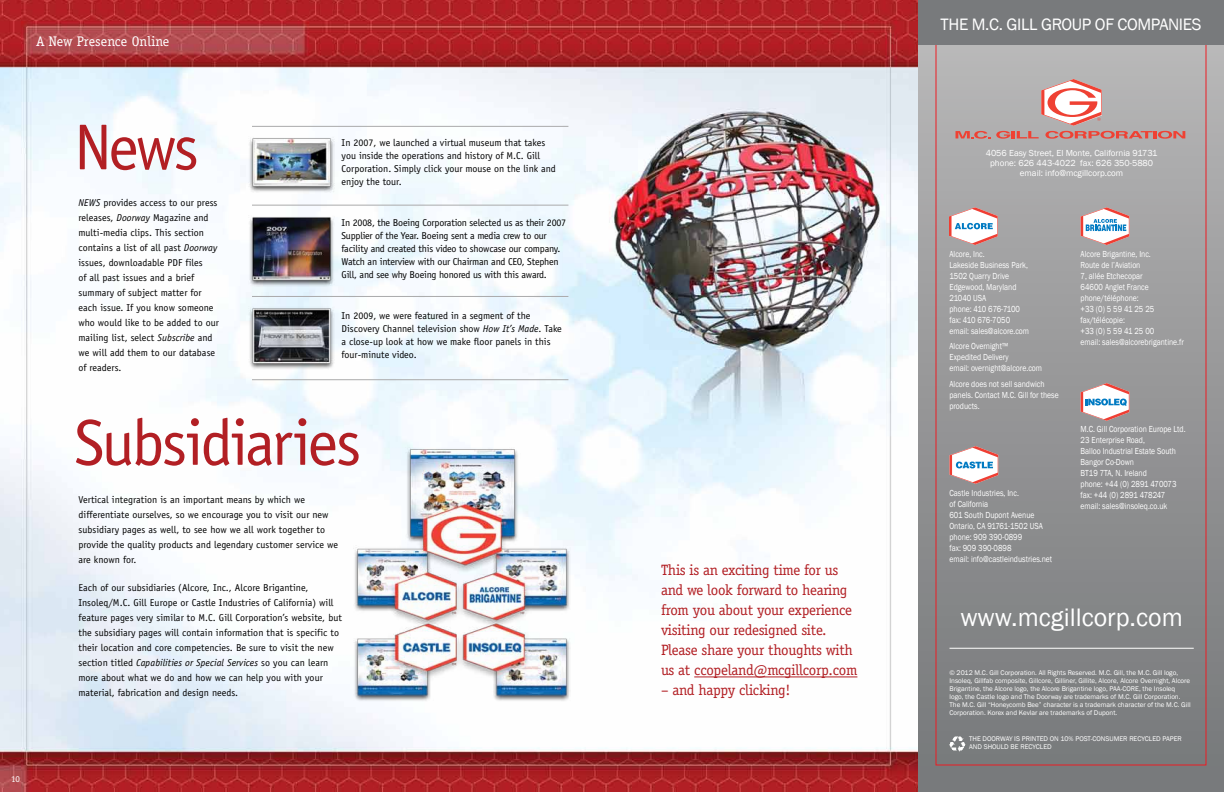
<style>
.page{position:relative;width:1224px;height:792px;background:#fff}
.page>*{position:absolute;margin:0;border:0;box-sizing:border-box;transform-origin:0 0}
.t1{font:65px "Officina Sans";letter-spacing:-.04em;color:#b21f24}
.t2{font:26px "Franklin Gothic";color:#fff}
.t3{font:17px "Franklin Gothic";letter-spacing:-.02em;color:#fff}
.t4{font:15px/20px "Officina Serif";letter-spacing:-.02em;color:#b21f24}
.t5{font:14px "Officina Serif";letter-spacing:.005em;color:#fff}
.t6{font:10px/15px "Officina Sans";letter-spacing:.005em;color:#000}
.t7{font:10px/13px "Officina Sans";letter-spacing:-.02em;color:#000}
.t8{font:9px/11px "Franklin Gothic";color:#fff;scale:.85 1}
.t9{font:9px/10px "Franklin Gothic";color:#fff;text-align:center}
.t10{font:9px "Officina Serif";color:#fff}
.t11{font:7px/8px "Franklin Gothic";color:#fff}
.s1{font-style:italic}
</style>
<div class="page">
<img style="left:0;top:0;width:918px;height:792px">
<svg style="left:918px;top:45px;width:306px;height:747px;background:#8f8f91"></svg>
<svg style="left:936px;top:45px;width:270px;height:720px;background:#959495"></svg>
<div style="left:918px;top:0;width:306px;height:45px;background:#787a7c"></div>
<svg style="left:950px;top:207px;width:48px;height:38px"></svg>
<svg style="left:950px;top:446px;width:48px;height:38px"></svg>
<svg style="left:1081px;top:207px;width:48px;height:38px"></svg>
<svg style="left:1081px;top:383px;width:48px;height:38px"></svg>
<svg style="left:956px;top:131px;width:34px;height:8px"></svg>
<svg style="left:996px;top:79px;width:189px;height:60px;background:#c3abaa"></svg>
<hr style="left:950px;top:648px;width:244px;height:1px;background:#fff">
<img style="left:950px;top:736px;width:16px;height:15px">
<hr style="left:694px;top:677px;width:163px;height:1px;background:#b21f24">
<img style="left:248px;top:137px;width:86px;height:56px">
<img style="left:248px;top:215px;width:86px;height:71px">
<img style="left:248px;top:307px;width:86px;height:63px">
<img style="left:354px;top:447px;width:217px;height:254px">
<hr style="left:252px;top:126px;width:316px;height:1px;background:#aaaaab">
<hr style="left:252px;top:205px;width:316px;height:1px;background:#aaaaab">
<hr style="left:252px;top:296px;width:316px;height:1px;background:#aaaaab">
<hr style="left:252px;top:379px;width:316px;height:1px;background:#aaaaab">
<h3 class="t5" style="left:36px;top:36px;width:135px">A New Presence Online</h3>
<p class="t10" style="left:11px;top:775px;width:10px">10</p>
<h1 class="t1" style="left:74px;top:122px;width:126px">News</h1>
<p class="t6" style="left:78px;top:196px;width:142px"><span class="s1">NEWS</span> provides access to our press releases, <span class="s1">Doorway</span> Magazine and multi-media clips. This section contains a list of all past <span class="s1">Doorway </span>issues, downloadable PDF files<br>of all past issues and a brief summary of subject matter for each issue. If you know someone who would like to be added to our mailing list, select <span class="s1">Subscribe</span> and we will add them to our database of readers.</p>
<p class="t6" style="left:342px;top:137px;width:216px;line-height:13px">In 2007, we launched a virtual museum that takes you inside the operations and history of M.C. Gill Corporation. Simply click your mouse on the link and enjoy the tour.</p>
<p class="t7" style="left:342px;top:217px;width:226px">In 2008, the Boeing Corporation selected us as their 2007<br>Supplier of the Year. Boeing sent a media crew to our facility and created this video to showcase our company.<br>Watch an interview with our Chairman and CEO, Stephen Gill, and see why Boeing honored us with this award.</p>
<p class="t6" style="left:342px;top:310px;width:222px;line-height:13px">In 2009, we were featured in a segment of the Discovery Channel television show <span class="s1">How It’s Made</span>. Take a close-up look at how we make floor panels in this four-minute video.</p>
<h1 class="t1" style="left:74px;top:418px;width:288px">Subsidiaries</h1>
<p class="t6" style="left:78px;top:493px;width:261px">Vertical integration is an important means by which we differentiate ourselves, so we encourage you to visit our new subsidiary pages as well, to see how we all work together to provide the quality products and legendary customer service we are known for.</p>
<p class="t6" style="left:78px;top:581px;width:265px">Each of our subsidiaries (Alcore, Inc., Alcore Brigantine, Insoleq/M.C. Gill Europe or Castle Industries of California) will feature pages very similar to M.C. Gill Corporation’s website, but the subsidiary pages will contain information that is specific to their location and core competencies. Be sure to visit the new section titled <span class="s1">Capabilities or Special Services</span> so you can learn more about what we do and how we can help you with your material, fabrication and design needs.</p>
<h3 class="t4" style="left:661px;top:562px;width:198px">This is an exciting time for us and we look forward to hearing from you about your experience visiting our redesigned site.<br>Please share your thoughts with us at ccopeland@mcgillcorp.com</h3>
<h3 class="t4" style="left:661px;top:682px;width:131px">– and happy clicking!</h3>
<h3 class="t3" style="left:941px;top:17px;width:263px">THE M.C. GILL GROUP OF COMPANIES</h3>
<p class="t9" style="left:986px;top:148px;width:173px">4056 Easy Street, El Monte, California 91731 phone: 626 443-4022 fax: 626 350-5880 email: info@mcgillcorp.com</p>
<p class="t8" style="left:950px;top:249px;width:95px">Alcore, Inc.<br>Lakeside Business Park,<br>1502 Quarry Drive<br>Edgewood, Maryland<br>21040 USA<br>phone: 410 676-7100 fax: 410 676-7050 email: sales@alcore.com</p>
<p class="t8" style="left:950px;top:341px;width:110px">Alcore Overnight™<br>Expedited Delivery<br>email: overnight@alcore.com</p>
<p class="t8" style="left:950px;top:379px;width:130px">Alcore does not sell sandwich panels. Contact M.C. Gill for these products.</p>
<p class="t8" style="left:950px;top:488px;width:122px">Castle Industries, Inc.<br>of California<br>601 South Dupont Avenue<br>Ontario, CA 91761-1502 USA phone: 909 390-0899<br>fax: 909 390-0898<br>email: info@castleindustries.net</p>
<p class="t8" style="left:1081px;top:249px;width:123px">Alcore Brigantine, Inc.<br>Route de l’Aviation<br>7, allée Etchecopar<br>64600 Anglet France phone/téléphone:<br>+33 (0) 5 59 41 25 25 fax/télécopie:<br>+33 (0) 5 59 41 25 00<br>email: sales@alcorebrigantine.fr</p>
<p class="t8" style="left:1081px;top:424px;width:125px">M.C. Gill Corporation Europe Ltd.<br>23 Enterprise Road,<br>Balloo Industrial Estate South<br>Bangor Co-Down<br>BT19 7TA, N. Ireland<br>phone: +44 (0) 2891 470073 fax: +44 (0) 2891 478247 email: sales@insoleq.co.uk</p>
<h2 class="t2" style="left:960px;top:606px;width:224px">www.mcgillcorp.com</h2>
<p class="t11" style="left:950px;top:669px;width:243px">© 2012 M.C. Gill Corporation. All Rights Reserved. M.C. Gill, the M.C. Gill logo, Insoleq, Gillfab composite, Gillcore, Gilliner, Gillite, Alcore, Alcore Overnight, Alcore Brigantine, the Alcore logo, the Alcore Brigantine logo, PAA-CORE, the Insoleq logo, the Castle logo and The Doorway are trademarks of M.C. Gill Corporation.<br>The M.C. Gill “Honeycomb Bee” character is a trademark character of the M.C. Gill Corporation. Korex and Kevlar are trademarks of Dupont.</p>
<p class="t11" style="left:969px;top:735px;width:214px">THE DOORWAY IS PRINTED ON 10% POST-CONSUMER RECYCLED PAPER<br>AND SHOULD BE RECYCLED</p>
</div>
